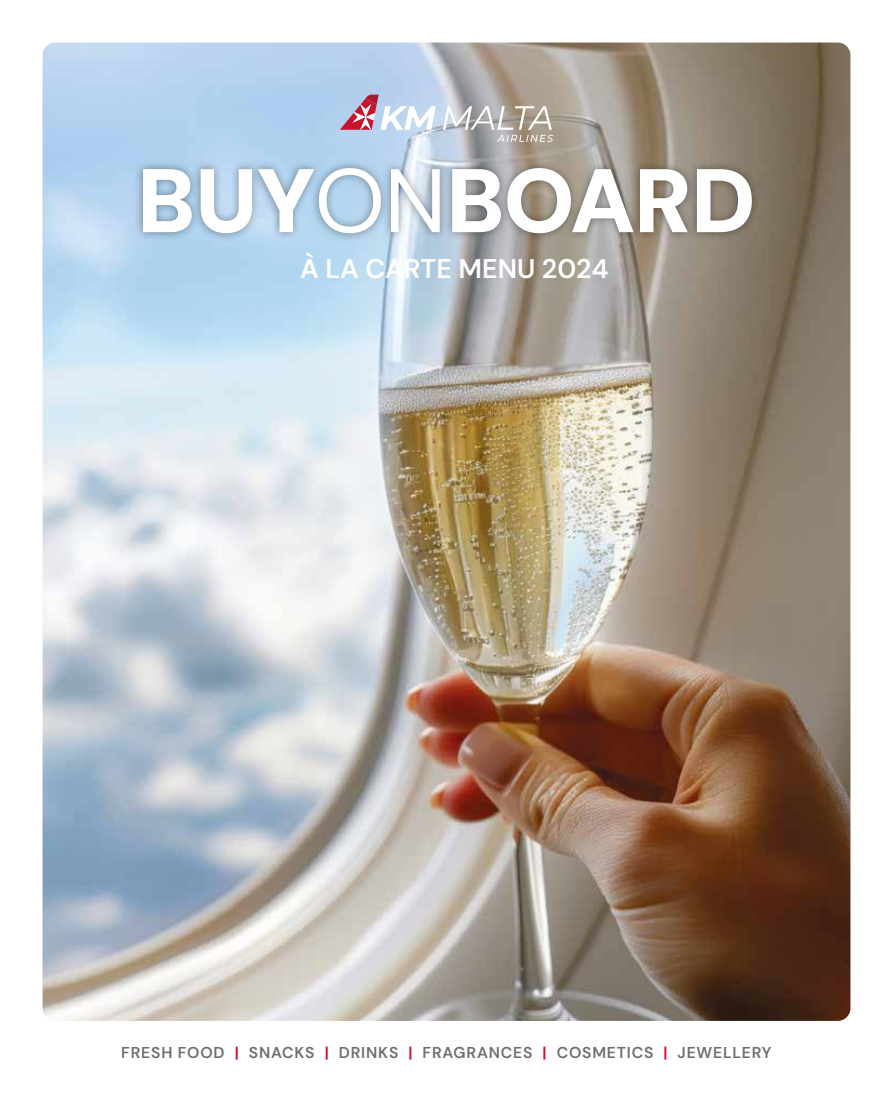
<style>
.page{position:relative;width:893px;height:1106px;background:#fff}
.page>*{position:absolute;margin:0;border:0;box-sizing:border-box;transform-origin:0 0}
.t1{font:900 90px "DM Sans 24 pt";letter-spacing:-.01em;color:#fff}
.t2{font:600 27px "DM Sans 18 pt";color:#fff}
.t3{font:600 15.75px "DM Sans 18 pt";letter-spacing:.05em;color:#706f6f}
.s1{font-weight:400}
.s2{color:#db052c}
</style>
<div class="page">
<img style="left:43px;top:43px;width:807px;height:977px">
<svg style="left:443px;top:106px;width:110px;height:36px;background:#bab6b4"></svg>
<svg style="left:340px;top:95px;width:96px;height:35px"></svg>
<div style="left:134px;top:159px;width:627px;height:83px;background:#000;opacity:.4"></div>
<h1 class="t1" style="left:137px;top:143px;width:620px">BUY<span class="s1">ON</span>BOARD</h1>
<h2 class="t2" style="left:300px;top:251px;width:310px">À LA CARTE MENU 2024</h2>
<p class="t3" style="left:121px;top:1042px;width:652px">FRESH FOOD <span class="s2">|</span> SNACKS <span class="s2">|</span> DRINKS <span class="s2">|</span> FRAGRANCES <span class="s2">|</span> COSMETICS <span class="s2">|</span> JEWELLERY</p>
</div>
